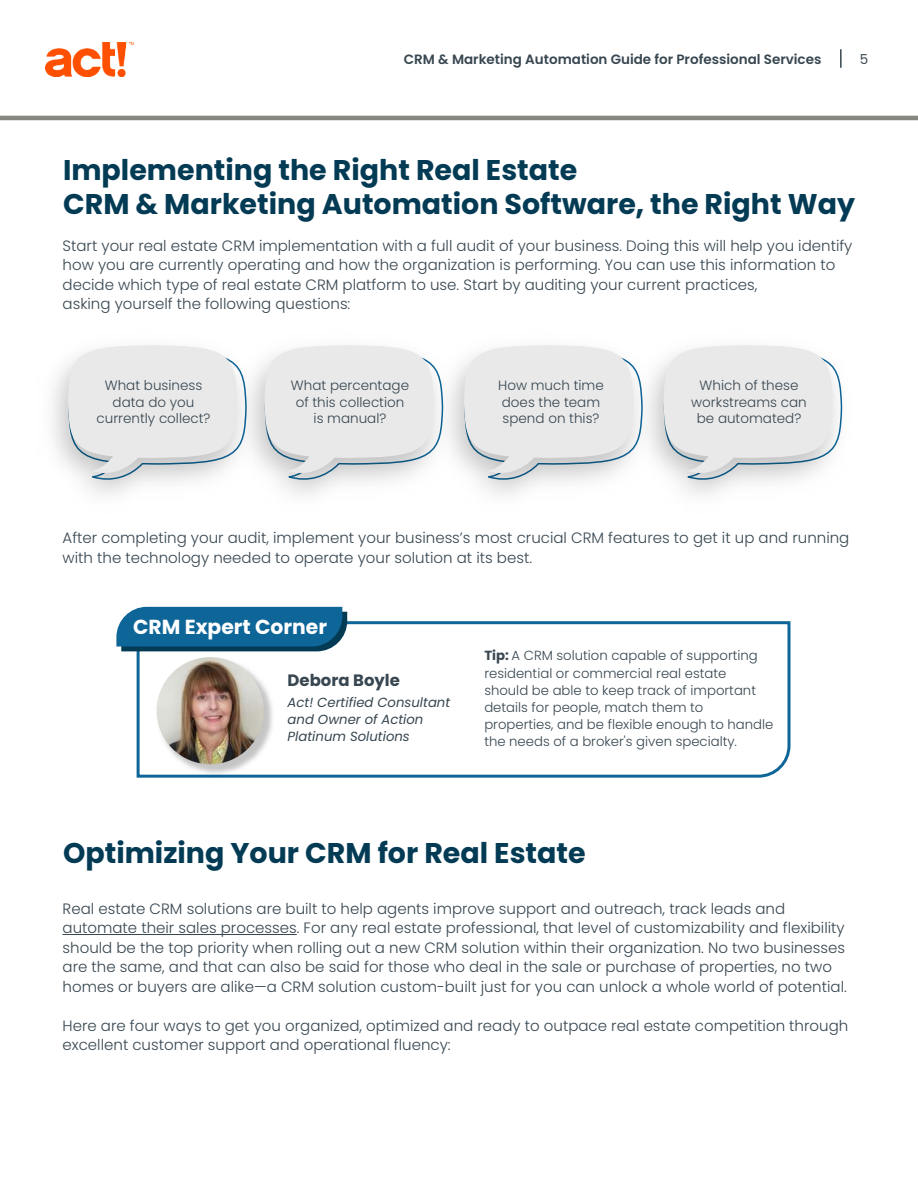
<style>
.page{position:relative;width:918px;height:1188px;background:#fff}
.page>*{position:absolute;margin:0;border:0;box-sizing:border-box;transform-origin:0 0}
.t1{font:700 28.5px/34.2px "Poppins";color:#033b55}
.t2{font:700 20.25px "Poppins";color:#fff}
.t3{font:700 16.5px "Poppins";color:#374650}
.t4{font:300 15px/19.5px "Poppins";color:#374650}
.t5{font:300 13.5px/16.5px "Poppins";color:#374650;text-align:center}
.t6{font:600 13.5px "Poppins";color:#374650}
.t7{font:13.5px "Poppins";color:#374650}
.t8{font:300 13.2px/17.2px "Poppins";color:#374650}
.t9{font:italic 13.2px/17.2px "Poppins";color:#374650}
.s1{font-weight:700}
</style>
<div class="page">
<img style="left:45px;top:42px;width:88px;height:35px">
<svg style="left:840px;top:49px;width:2px;height:19px"></svg>
<svg style="left:135px;top:620px;width:656px;height:158px"></svg>
<svg style="left:116px;top:607px;width:231px;height:44px;background:#176694"></svg>
<img style="left:156px;top:655px;width:121px;height:123px">
<img style="left:157px;top:657px;width:107px;height:107px;border-radius:54px">
<svg style="left:67px;top:345px;width:159px;height:138px;background:#e4e5e6"></svg>
<img style="left:226px;top:354px;width:112px;height:141px">
<svg style="left:264px;top:345px;width:161px;height:138px;background:#e5e6e6"></svg>
<img style="left:425px;top:359px;width:113px;height:136px">
<svg style="left:463px;top:345px;width:162px;height:138px;background:#e5e6e6"></svg>
<img style="left:625px;top:359px;width:112px;height:136px">
<svg style="left:663px;top:345px;width:180px;height:138px;background:#e5e6e7"></svg>
<hr style="left:0;top:116px;width:918px;height:4px;background:#888880">
<hr style="left:63px;top:934px;width:234px;height:1px;background:#374650">
<p class="t6" style="left:404px;top:51px;width:419px">CRM &amp; Marketing Automation Guide for Professional Services</p>
<p class="t7" style="left:860px;top:49px;width:10px">5</p>
<h1 class="t1" style="left:63px;top:153px;width:794px">Implementing the Right Real Estate<br>CRM &amp; Marketing Automation Software, the Right Way</h1>
<p class="t4" style="left:63px;top:236px;width:791px">Start your real estate CRM implementation with a full audit of your business. Doing this will help you identify how you are currently operating and how the organization is performing. You can use this information to decide which type of real estate CRM platform to use. Start by auditing your current practices,<br>asking yourself the following questions:</p>
<p class="t5" style="left:97px;top:378px;width:116px">What business data do you currently collect?</p>
<p class="t5" style="left:291px;top:378px;width:120px">What percentage of this collection is manual?</p>
<p class="t5" style="left:498px;top:378px;width:107px;text-align:left">How much time does the team spend on this?</p>
<p class="t5" style="left:691px;top:378px;width:117px">Which of these workstreams can be automated?</p>
<p class="t4" style="left:63px;top:528px;width:788px">After completing your audit, implement your business’s most crucial CRM features to get it up and running with the technology needed to operate your solution at its best.</p>
<h2 class="t2" style="left:133px;top:615px;width:195px">CRM Expert Corner</h2>
<p class="t3" style="left:288px;top:671px;width:114px">Debora Boyle</p>
<p class="t9" style="left:288px;top:694px;width:164px">Act! Certified Consultant and Owner of Action<br>Platinum Solutions</p>
<p class="t8" style="left:484px;top:647px;width:291px"><span class="s1">Tip:</span> A CRM solution capable of supporting residential or commercial real estate should be able to keep track of important details for people, match them to properties, and be flexible enough to handle the needs of a broker's given specialty.</p>
<h1 class="t1" style="left:63px;top:836px;width:524px">Optimizing Your CRM for Real Estate</h1>
<p class="t4" style="left:63px;top:899px;width:786px">Real estate CRM solutions are built to help agents improve support and outreach, track leads and automate their sales processes. For any real estate professional, that level of customizability and flexibility should be the top priority when rolling out a new CRM solution within their organization. No two businesses are the same, and that can also be said for those who deal in the sale or purchase of properties, no two homes or buyers are alike—a CRM solution custom-built just for you can unlock a whole world of potential.</p>
<p class="t4" style="left:63px;top:1016px;width:787px">Here are four ways to get you organized, optimized and ready to outpace real estate competition through excellent customer support and operational fluency:</p>
</div>
